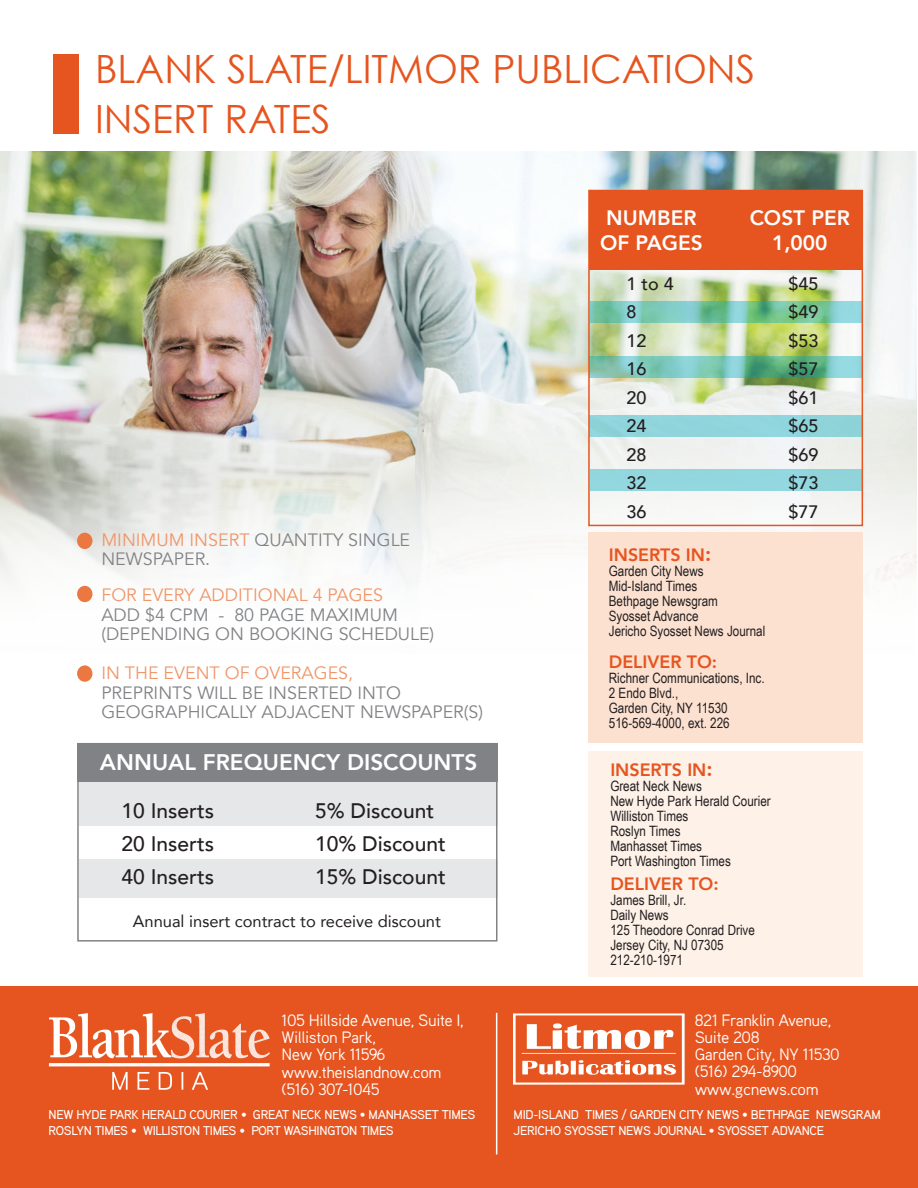
<style>
.page{position:relative;width:918px;height:1188px;background:#fff}
.page>*{position:absolute;margin:0;border:0;box-sizing:border-box;transform-origin:0 0}
.t1{font:39px "Century Gothic";color:#e6551f}
.t2{font:800 22.5px "Avenir";color:#fff}
.t3{font:500 21px "Avenir";color:#231f20}
.t4{font:800 20.85px/25px "Avenir";color:#fff}
.t5{font:500 18px "Avenir";color:#231f20}
.t6{font:17.85px "Avenir";color:#808285}
.t7{font:17.85px "Avenir";color:#f09669}
.t8{font:800 17.85px "Avenir";color:#e6551f}
.t9{font:16.5px "Aaux Pro OT";letter-spacing:-.025em;color:#fff}
.t10{font:16.5px "Avenir";color:#231f20}
.t11{font:16.5px "Aaux Pro OT";letter-spacing:-.045em;color:#fff}
.t12{font:14.25px "Arial Narrow";color:#231f20}
.t13{font:500 12.75px "Aaux Pro OT";letter-spacing:-.025em;color:#fff}
.s1{color:#f09669}
.s2{font-size:20.85px}
</style>
<div class="page">
<div style="left:892px;top:986px;width:26px;height:202px;background:#e6551f"></div>
<img style="left:0;top:151px;width:917px;height:271px">
<svg style="left:0;top:422px;width:917px;height:19px;background:#dad9d3"></svg>
<svg style="left:0;top:441px;width:917px;height:42px;fill:#e9eae6"></svg>
<svg style="left:0;top:483px;width:917px;height:191px"></svg>
<div style="left:53px;top:54px;width:25px;height:80px;background:#e6551f"></div>
<div style="left:590px;top:190px;width:273px;height:79px;background:#e6551f"></div>
<svg style="left:591px;top:302px;width:269px;height:21px;background:#79c7ac"></svg>
<svg style="left:591px;top:356px;width:269px;height:21px;background:#74bfac"></svg>
<div style="left:589px;top:415px;width:273px;height:21px;background:#8fd5dc"></div>
<div style="left:590px;top:470px;width:272px;height:21px;background:#92d7de"></div>
<div style="left:588px;top:190px;width:275px;height:336px;border:2px solid #e6551f"></div>
<div style="left:0;top:986px;width:917px;height:202px;background:#e6551f"></div>
<img style="left:48px;top:1013px;width:222px;height:77px">
<img style="left:514px;top:1013px;width:171px;height:72px">
<hr style="left:496px;top:1013px;width:1px;height:141px;background:#fff">
<div style="left:80px;top:859px;width:418px;height:38px;background:#e6e7e9"></div>
<div style="left:80px;top:776px;width:418px;height:49px;background:#e6e7e9"></div>
<div style="left:77px;top:743px;width:420px;height:199px;border:2px solid #808285"></div>
<div style="left:77px;top:743px;width:421px;height:38px;background:#808285"></div>
<div style="left:588px;top:533px;width:275px;height:210px;background:#fce0d0"></div>
<div style="left:588px;top:751px;width:275px;height:225px;background:#fdf1e8"></div>
<div style="left:77px;top:533px;width:15px;height:16px;background:#eb7741;border-radius:50%"></div>
<div style="left:77px;top:586px;width:15px;height:16px;background:#eb7741;border-radius:50%"></div>
<div style="left:77px;top:665px;width:15px;height:17px;background:#eb7741;border-radius:50%"></div>
<p class="t1" style="left:95px;top:45px;width:662px">BLANK SLATE/LITMOR PUBLICATIONS</p>
<p class="t1" style="left:95px;top:95px;width:237px">INSERT RATES</p>
<p class="t6" style="left:101px;top:529px;width:310px"><span class="s1">MINIMUM INSERT</span> QUANTITY SINGLE</p>
<p class="t6" style="left:101px;top:548px;width:110px">NEWSPAPER.</p>
<p class="t7" style="left:101px;top:584px;width:283px">FOR EVERY ADDITIONAL 4 PAGES</p>
<p class="t6" style="left:101px;top:604px;width:298px">ADD $4 CPM - 80 PAGE MAXIMUM</p>
<p class="t6" style="left:101px;top:623px;width:334px">(DEPENDING ON BOOKING SCHEDULE)</p>
<p class="t7" style="left:101px;top:662px;width:253px">IN THE EVENT OF OVERAGES,</p>
<p class="t6" style="left:101px;top:682px;width:301px">PREPRINTS WILL BE INSERTED INTO</p>
<p class="t6" style="left:101px;top:701px;width:383px">GEOGRAPHICALLY ADJACENT NEWSPAPER(S)</p>
<p class="t2" style="left:100px;top:745px;width:379px">ANNUAL FREQUENCY DISCOUNTS</p>
<p class="t3" style="left:122px;top:792px;width:94px">10 Inserts</p>
<p class="t3" style="left:315px;top:792px;width:121px">5% Discount</p>
<p class="t3" style="left:122px;top:825px;width:94px">20 Inserts</p>
<p class="t3" style="left:315px;top:825px;width:132px">10% Discount</p>
<p class="t3" style="left:122px;top:858px;width:94px">40 Inserts</p>
<p class="t3" style="left:315px;top:858px;width:132px">15% Discount</p>
<p class="t10" style="left:133px;top:908px;width:309px">Annual insert contract to receive discount</p>
<p class="t9" style="left:282px;top:1010px;width:184px">105 Hillside Avenue, Suite I,</p>
<p class="t9" style="left:282px;top:1027px;width:96px">Williston Park,</p>
<p class="t9" style="left:282px;top:1044px;width:105px">New York 11596</p>
<p class="t9" style="left:282px;top:1062px;width:162px">www.theislandnow.com</p>
<p class="t9" style="left:282px;top:1079px;width:100px">(516) 307-1045</p>
<p class="t13" style="left:49px;top:1107px;width:428px">NEW HYDE PARK HERALD COURIER • GREAT NECK NEWS • MANHASSET TIMES</p>
<p class="t13" style="left:49px;top:1123px;width:347px">ROSLYN TIMES • WILLISTON TIMES • PORT WASHINGTON TIMES</p>
<p class="t4" style="left:600px;top:205px;width:104px">NUMBER<br>OF PAGES</p>
<p class="t4" style="left:750px;top:205px;width:102px;text-align:center">COST PER<br>1,000</p>
<p class="t5" style="left:626px;top:268px;width:49px">1 to 4</p>
<p class="t5" style="left:788px;top:268px;width:32px">$45</p>
<p class="t5" style="left:626px;top:296px;width:12px">8</p>
<p class="t5" style="left:788px;top:296px;width:32px">$49</p>
<p class="t5" style="left:626px;top:325px;width:22px">12</p>
<p class="t5" style="left:788px;top:325px;width:32px">$53</p>
<p class="t5" style="left:626px;top:353px;width:22px">16</p>
<p class="t5" style="left:788px;top:353px;width:32px">$57</p>
<p class="t5" style="left:626px;top:382px;width:22px">20</p>
<p class="t5" style="left:788px;top:382px;width:32px">$61</p>
<p class="t5" style="left:626px;top:410px;width:22px">24</p>
<p class="t5" style="left:788px;top:410px;width:32px">$65</p>
<p class="t5" style="left:626px;top:439px;width:22px">28</p>
<p class="t5" style="left:788px;top:439px;width:32px">$69</p>
<p class="t5" style="left:626px;top:467px;width:22px">32</p>
<p class="t5" style="left:788px;top:467px;width:32px">$73</p>
<p class="t5" style="left:626px;top:496px;width:22px">36</p>
<p class="t5" style="left:788px;top:496px;width:32px">$77</p>
<p class="t8" style="left:609px;top:541px;width:104px">INSERTS IN<span class="s2">:</span></p>
<p class="t12" style="left:609px;top:560px;width:96px">Garden City News</p>
<p class="t12" style="left:609px;top:575px;width:90px">Mid-Island Times</p>
<p class="t12" style="left:609px;top:590px;width:111px">Bethpage Newsgram</p>
<p class="t12" style="left:609px;top:605px;width:91px">Syosset Advance</p>
<p class="t12" style="left:609px;top:620px;width:158px">Jericho Syosset News Journal</p>
<p class="t8" style="left:609px;top:648px;width:110px">DELIVER TO:</p>
<p class="t12" style="left:609px;top:667px;width:157px">Richner Communications, Inc.</p>
<p class="t12" style="left:609px;top:682px;width:71px">2 Endo Blvd.,</p>
<p class="t12" style="left:609px;top:697px;width:120px">Garden City, NY 11530</p>
<p class="t12" style="left:609px;top:712px;width:122px">516-569-4000, ext. 226</p>
<p class="t8" style="left:610px;top:755px;width:104px">INSERTS IN<span class="s2">:</span></p>
<p class="t12" style="left:610px;top:775px;width:93px">Great Neck News</p>
<p class="t12" style="left:610px;top:790px;width:162px">New Hyde Park Herald Courier</p>
<p class="t12" style="left:610px;top:805px;width:80px">Williston Times</p>
<p class="t12" style="left:610px;top:820px;width:72px">Roslyn Times</p>
<p class="t12" style="left:610px;top:835px;width:93px">Manhasset Times</p>
<p class="t12" style="left:610px;top:850px;width:122px">Port Washington Times</p>
<p class="t8" style="left:610px;top:870px;width:110px">DELIVER TO:</p>
<p class="t12" style="left:610px;top:890px;width:77px">James Brill, Jr.</p>
<p class="t12" style="left:610px;top:905px;width:60px">Daily News</p>
<p class="t12" style="left:610px;top:920px;width:146px">125 Theodore Conrad Drive</p>
<p class="t12" style="left:610px;top:935px;width:115px">Jersey City, NJ 07305</p>
<p class="t12" style="left:610px;top:950px;width:74px">212-210-1971</p>
<p class="t9" style="left:695px;top:1010px;width:138px">821 Franklin Avenue,</p>
<p class="t9" style="left:695px;top:1027px;width:66px">Suite 208</p>
<p class="t9" style="left:695px;top:1044px;width:147px">Garden City, NY 11530</p>
<p class="t11" style="left:695px;top:1061px;width:104px">(516) 294-8900</p>
<p class="t9" style="left:695px;top:1079px;width:126px">www.gcnews.com</p>
<p class="t13" style="left:514px;top:1107px;width:369px">MID-ISLAND TIMES / GARDEN CITY NEWS • BETHPAGE NEWSGRAM</p>
<p class="t13" style="left:514px;top:1123px;width:312px">JERICHO SYOSSET NEWS JOURNAL • SYOSSET ADVANCE</p>
</div>
